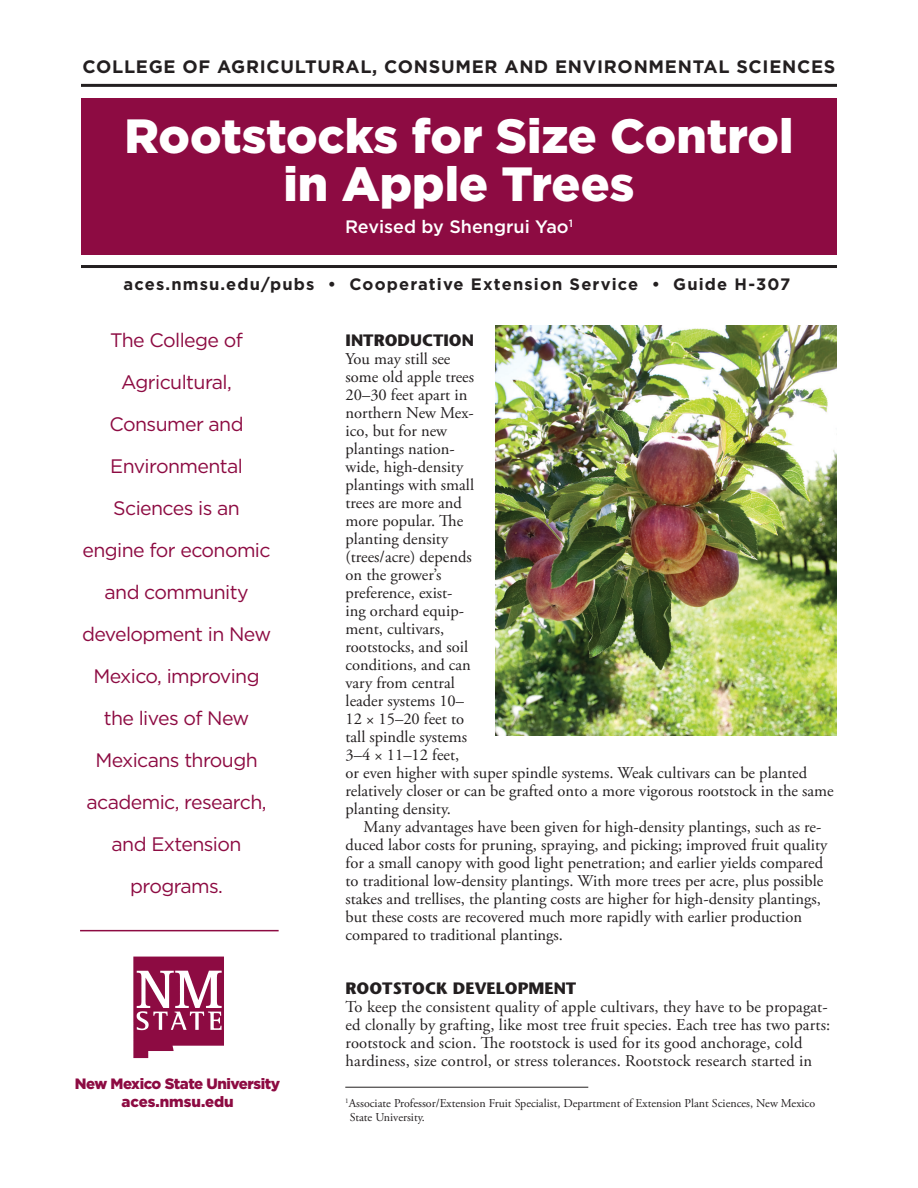
<style>
.page{position:relative;width:918px;height:1188px;background:#fff}
.page>*{position:absolute;margin:0;border:0;box-sizing:border-box;transform-origin:0 0}
.t1{font:900 48px/48px "Gotham";color:#fff;text-align:center}
.Clause{font:19.5px/42px "Gotham";letter-spacing:-.03em;color:#8d0b42;text-align:center}
.t2{font:700 18px "Gotham";letter-spacing:.04em;color:#231f20}
.t3{font:500 18px "Gotham";color:#fff}
.A_Body_Text_11_12_no{font:16.5px/18px "Adobe Garamond Pro";color:#231f20}
.A_Body_Text_11_12{font:16.5px/18px "Adobe Garamond Pro";color:#231f20}
.t4{font:700 16.5px "Gotham";letter-spacing:.07em;color:#231f20}
.A_Subtitle1_11_12_AL{font:700 16.5px "Stone Sans";color:#231f20}
.t5{font:900 15px "Gotham";letter-spacing:-.03em;color:#8d0b42}
.t6{font:900 15px "Gotham";color:#8d0b42}
.Footnote{font:12px/14.4px "Adobe Garamond Pro";color:#231f20}
</style>
<div class="page">
<hr style="left:345px;top:1087px;width:243px;height:1px;background:#231f20">
<hr style="left:81px;top:84px;width:756px;height:3px;background:#231f20">
<hr style="left:81px;top:265px;width:756px;height:3px;background:#231f20">
<div style="left:81px;top:98px;width:756px;height:156px;background:#8d0b42"></div>
<hr style="left:80px;top:930px;width:199px;height:1px;background:#8d0b42">
<img style="left:133px;top:956px;width:91px;height:103px">
<img style="left:495px;top:325px;width:342px;height:411px">
<p class="t2" style="left:83px;top:55px;width:754px">COLLEGE OF AGRICULTURAL, CONSUMER AND ENVIRONMENTAL SCIENCES</p>
<p class="t1" style="left:125px;top:112px;width:670px">Rootstocks for Size Control in Apple Trees</p>
<p class="t3" style="left:345px;top:215px;width:229px">Revised by Shengrui Yao<sup>1</sup></p>
<p class="t4" style="left:124px;top:273px;width:668px">aces.nmsu.edu/pubs • Cooperative Extension Service • Guide H-307</p>
<p class="Clause" style="left:82px;top:319px;width:191px">The College of<br>Agricultural,<br>Consumer and<br>Environmental<br>Sciences is an engine for economic and community development in New<br>Mexico, improving the lives of New<br>Mexicans through academic, research, and Extension programs.</p>
<p class="A_Subtitle1_11_12_AL" style="left:346px;top:329px;width:130px">INTRODUCTION</p>
<p class="A_Body_Text_11_12_no" style="left:346px;top:350px;width:490px">You may still see<br>some old apple trees<br>20–30 feet apart in<br>northern New Mex-<br>ico, but for new<br>plantings nation-<br>wide, high-density<br>plantings with small<br>trees are more and<br>more popular. The<br>planting density<br>(trees/acre) depends<br>on the grower’s<br>preference, exist-<br>ing orchard equip-<br>ment, cultivars,<br>rootstocks, and soil<br>conditions, and can<br>vary from central<br>leader systems 10–<br>12 × 15–20 feet to<br>tall spindle systems<br>3–4 × 11–12 feet,<br>or even higher with super spindle systems. Weak cultivars can be planted relatively closer or can be grafted onto a more vigorous rootstock in the same planting density.</p>
<p class="A_Body_Text_11_12" style="left:346px;top:818px;width:483px;text-indent:18px">Many advantages have been given for high-density plantings, such as re&shy;duced labor costs for pruning, spraying, and picking; improved fruit quality for a small canopy with good light penetration; and earlier yields compared to traditional low-density plantings. With more trees per acre, plus possible stakes and trellises, the planting costs are higher for high-density plantings, but these costs are recovered much more rapidly with earlier production compared to traditional plantings.</p>
<p class="A_Subtitle1_11_12_AL" style="left:346px;top:977px;width:232px">ROOTSTOCK DEVELOPMENT</p>
<p class="A_Body_Text_11_12_no" style="left:346px;top:998px;width:486px">To keep the consistent quality of apple cultivars, they have to be propagat&shy;ed clonally by grafting, like most tree fruit species. Each tree has two parts: rootstock and scion. The rootstock is used for its good anchorage, cold hardiness, size control, or stress tolerances. Rootstock research started in</p>
<p class="t5" style="left:75px;top:1073px;width:207px">New Mexico State University</p>
<p class="t6" style="left:121px;top:1091px;width:114px">aces.nmsu.edu</p>
<p class="Footnote" style="left:350px;top:1096px;width:467px;text-indent:-4px"><sup>1</sup>Associate Professor/Extension Fruit Specialist, Department of Extension Plant Sciences, New Mexico<br>State University.</p>
</div>
